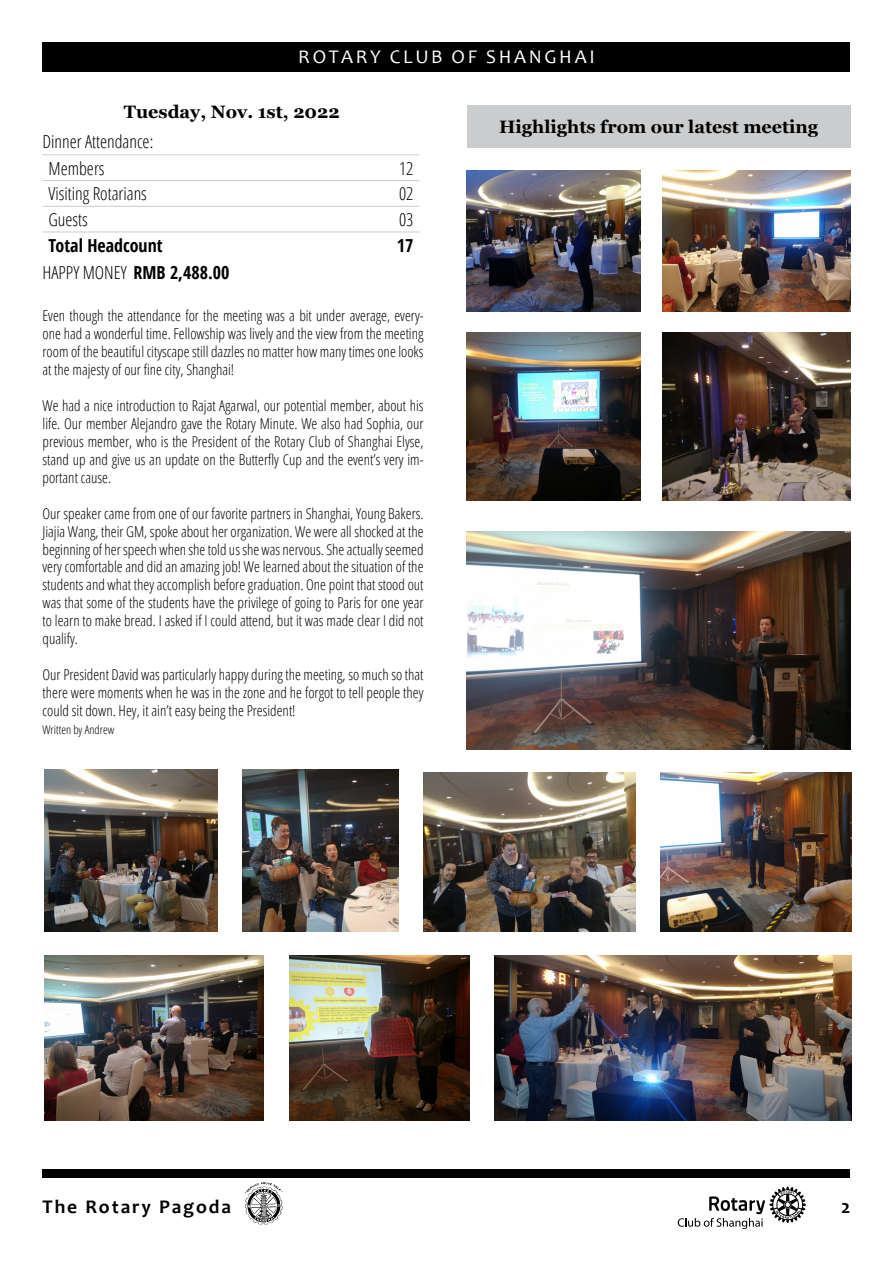
<style>
.page{position:relative;width:893px;height:1263px;background:#fff}
.page>*{position:absolute;margin:0;border:0;box-sizing:border-box;transform-origin:0 0}
.t1{font:19.5px "Candara";letter-spacing:.14em;color:#fff}
.t2{font:700 19.5px "Candara";letter-spacing:.1em;color:#000}
.t3{font:300 18px "Open Sans Condensed";color:#000}
.Georgia_black_12{font:700 18px "Georgia";color:#000}
.t4{font:700 18px "Open Sans Condensed";color:#000}
.t5{font:300 15px/18px "Open Sans Condensed";color:#000;text-align:justify}
.t6{font:300 12px "Open Sans Condensed";color:#000}
.s1{font-weight:300}
</style>
<div class="page">
<svg style="left:43px;top:155px;width:376px;height:77px"></svg>
<hr style="left:43px;top:154px;width:188px;height:1px;background:#cbccce">
<hr style="left:231px;top:154px;width:188px;height:1px;background:#cbccce">
<hr style="left:43px;top:180px;width:188px;height:1px;background:#cbccce">
<hr style="left:231px;top:180px;width:188px;height:1px;background:#cbccce">
<hr style="left:43px;top:206px;width:188px;height:1px;background:#cbccce">
<hr style="left:231px;top:206px;width:188px;height:1px;background:#cbccce">
<hr style="left:43px;top:232px;width:188px;height:1px;background:#cbccce">
<hr style="left:231px;top:232px;width:188px;height:1px;background:#cbccce">
<div style="left:467px;top:105px;width:383px;height:42px;background:#cbccce"></div>
<img style="left:467px;top:170px;width:173px;height:141px">
<img style="left:662px;top:170px;width:188px;height:141px">
<img style="left:466px;top:333px;width:174px;height:168px">
<img style="left:662px;top:333px;width:188px;height:168px">
<img style="left:44px;top:770px;width:173px;height:161px">
<img style="left:242px;top:770px;width:157px;height:161px">
<img style="left:423px;top:772px;width:213px;height:159px">
<img style="left:660px;top:772px;width:191px;height:160px">
<img style="left:466px;top:532px;width:384px;height:217px">
<img style="left:44px;top:956px;width:220px;height:165px">
<img style="left:289px;top:956px;width:180px;height:165px">
<img style="left:495px;top:956px;width:356px;height:165px">
<div style="left:43px;top:43px;width:807px;height:29px;background:#000"></div>
<div style="left:43px;top:1169px;width:807px;height:9px;background:#000"></div>
<svg style="left:245px;top:1182px;width:38px;height:43px"></svg>
<svg style="left:678px;top:1186px;width:128px;height:43px"></svg>
<h1 class="t1" style="left:298px;top:44px;width:298px">ROTARY CLUB OF SHANGHAI</h1>
<p class="Georgia_black_12" style="left:124px;top:99px;width:217px">Tuesday, Nov. 1st, 2022</p>
<p class="t3" style="left:43px;top:130px;width:112px">Dinner Attendance:</p>
<p class="t3" style="left:49px;top:156px;width:58px">Members</p>
<p class="t3" style="left:399px;top:156px;width:16px">12</p>
<p class="t3" style="left:49px;top:181px;width:100px">Visiting Rotarians</p>
<p class="t3" style="left:399px;top:181px;width:16px">02</p>
<p class="t3" style="left:49px;top:207px;width:41px">Guests</p>
<p class="t3" style="left:399px;top:207px;width:16px">03</p>
<p class="t4" style="left:49px;top:233px;width:116px">Total Headcount</p>
<p class="t4" style="left:397px;top:233px;width:18px">17</p>
<p class="t4" style="left:43px;top:259px;width:188px"><span class="s1">HAPPY MONEY</span> RMB 2,488.00</p>
<p class="t5" style="left:43px;top:306px;width:382px">Even though the attendance for the meeting was a bit under average, every&shy;one had a wonderful time. Fellowship was lively and the view from the meeting room of the beautiful cityscape still dazzles no matter how many times one looks at the majesty of our fine city, Shanghai!</p>
<p class="t5" style="left:43px;top:396px;width:382px">We had a nice introduction to Rajat Agarwal, our potential member, about his life. Our member Alejandro gave the Rotary Minute. We also had Sophia, our previous member, who is the President of the Rotary Club of Shanghai Elyse, stand up and give us an update on the Butterfly Cup and the event’s very im&shy;portant cause.</p>
<p class="t5" style="left:43px;top:504px;width:383px">Our speaker came from one of our favorite partners in Shanghai, Young Bakers.<br>Jiajia Wang, their GM, spoke about her organization. We were all shocked at the beginning of her speech when she told us she was nervous. She actually seemed very comfortable and did an amazing job! We learned about the situation of the students and what they accomplish before graduation. One point that stood out was that some of the students have the privilege of going to Paris for one year to learn to make bread. I asked if I could attend, but it was made clear I did not qualify.</p>
<p class="t5" style="left:43px;top:665px;width:383px">Our President David was particularly happy during the meeting, so much so that there were moments when he was in the zone and he forgot to tell people they could sit down. Hey, it ain’t easy being the President!</p>
<p class="t6" style="left:43px;top:721px;width:73px">Written by Andrew</p>
<p class="Georgia_black_12" style="left:499px;top:113px;width:321px">Highlights from our latest meeting</p>
<h1 class="t2" style="left:43px;top:1194px;width:190px">The Rotary Pagoda</h1>
<h1 class="t2" style="left:841px;top:1194px;width:11px">2</h1>
</div>
